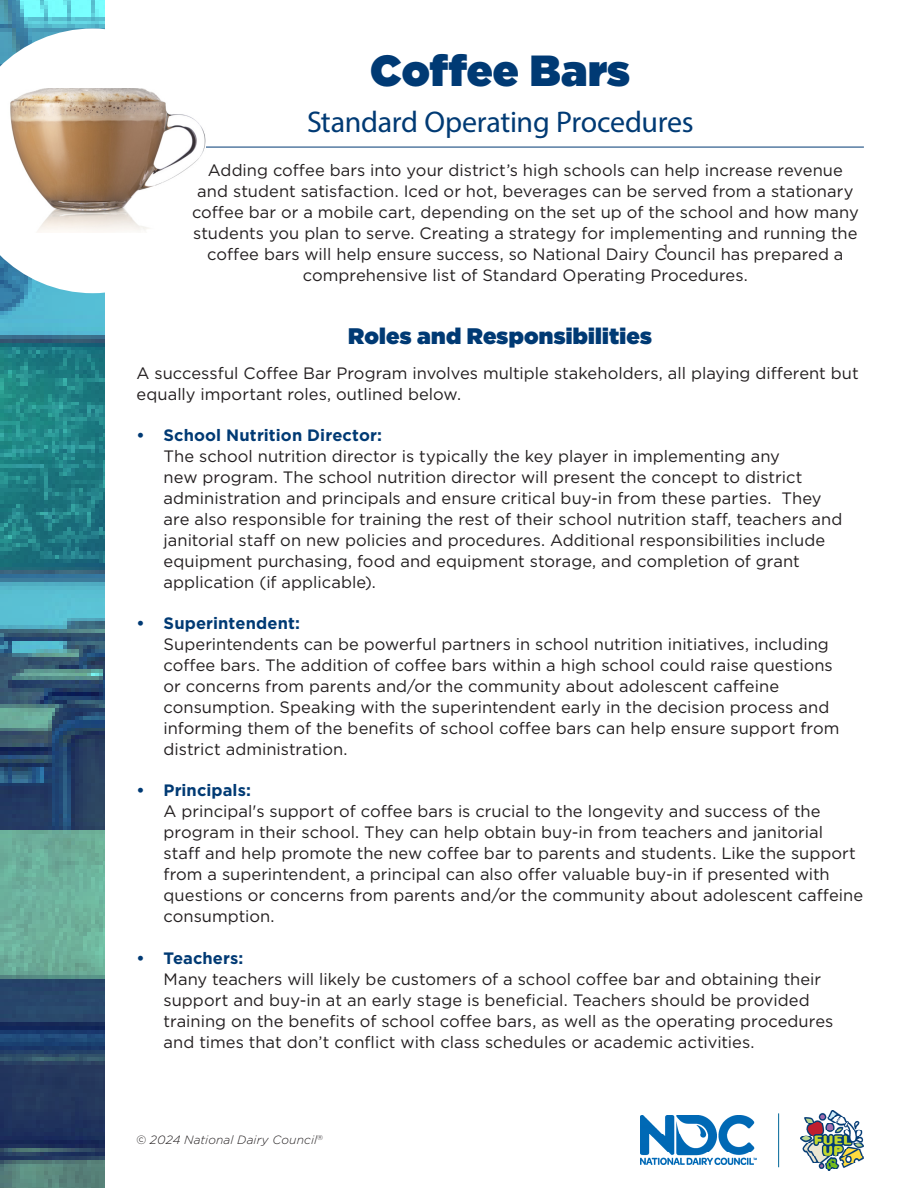
<style>
.page{position:relative;width:918px;height:1188px;background:#fff}
.page>*{position:absolute;margin:0;border:0;box-sizing:border-box;transform-origin:0 0}
.t1{font:900 43.5px "Gotham";color:#003a74}
.t2{font:30px "Myriad Pro";letter-spacing:-.015em;color:#003a74}
.t3{font:900 22.5px "Gotham";letter-spacing:.01em;color:#003a74}
.t4{font:16.5px/21px "Gotham";color:#231f20}
.t5{font:italic 300 12px "Gotham";letter-spacing:.01em;color:#231f20}
.t6{font:12px "Gotham";color:#231f20}
.s1{font-weight:700;color:#003a74}
</style>
<div class="page">
<img style="left:800px;top:1110px;width:64px;height:61px">
<img style="left:641px;top:1116px;width:115px;height:49px">
<hr style="left:778px;top:1113px;width:1px;height:54px;background:#069">
<svg style="left:0;top:0;width:105px;height:1188px;background:#3a7887"></svg>
<svg style="left:0;top:29px;width:225px;height:264px"></svg>
<hr style="left:108px;top:147px;width:756px;height:1px;background:#003a74">
<img style="left:5px;top:89px;width:200px;height:144px">
<p class="t1" style="left:370px;top:45px;width:261px">Coffee Bars</p>
<p class="t2" style="left:307px;top:103px;width:388px">Standard Operating Procedures</p>
<p class="t4" style="left:192px;top:159px;width:668px;text-align:center">Adding coffee bars into your district’s high schools can help increase revenue and student satisfaction. Iced or hot, beverages can be served from a stationary coffee bar or a mobile cart, depending on the set up of the school and how many students you plan to serve. Creating a strategy for implementing and running the coffee bars will help ensure success, so National Dairy Council has prepared a comprehensive list of Standard Operating Procedures.</p>
<p class="t6" style="left:664px;top:241px;width:6px">1</p>
<p class="t3" style="left:348px;top:323px;width:305px">Roles and Responsibilities</p>
<p class="t4" style="left:137px;top:362px;width:724px">A successful Coffee Bar Program involves multiple stakeholders, all playing different but equally important roles, outlined below.</p>
<p class="t4" style="left:164px;top:424px;width:680px;text-indent:-27px"><span class="s1">• School Nutrition Director:<br></span>The school nutrition director is typically the key player in implementing any<br>new program. The school nutrition director will present the concept to district administration and principals and ensure critical buy-in from these parties. They are also responsible for training the rest of their school nutrition staff, teachers and janitorial staff on new policies and procedures. Additional responsibilities include equipment purchasing, food and equipment storage, and completion of grant application (if applicable).</p>
<p class="t4" style="left:164px;top:613px;width:677px;text-indent:-27px"><span class="s1">• Superintendent:<br></span>Superintendents can be powerful partners in school nutrition initiatives, including coffee bars. The addition of coffee bars within a high school could raise questions or concerns from parents and/or the community about adolescent caffeine consumption. Speaking with the superintendent early in the decision process and informing them of the benefits of school coffee bars can help ensure support from district administration.</p>
<p class="t4" style="left:164px;top:780px;width:701px;text-indent:-27px"><span class="s1">• Principals:<br></span>A principal's support of coffee bars is crucial to the longevity and success of the program in their school. They can help obtain buy-in from teachers and janitorial staff and help promote the new coffee bar to parents and students. Like the support from a superintendent, a principal can also offer valuable buy-in if presented with questions or concerns from parents and/or the community about adolescent caffeine consumption.</p>
<p class="t4" style="left:164px;top:947px;width:671px;text-indent:-27px"><span class="s1">• Teachers:<br></span>Many teachers will likely be customers of a school coffee bar and obtaining their support and buy-in at an early stage is beneficial. Teachers should be provided training on the benefits of school coffee bars, as well as the operating procedures and times that don’t conflict with class schedules or academic activities.</p>
<p class="t5" style="left:136px;top:1133px;width:188px">© 2024 National Dairy Council<sup>®</sup></p>
</div>
